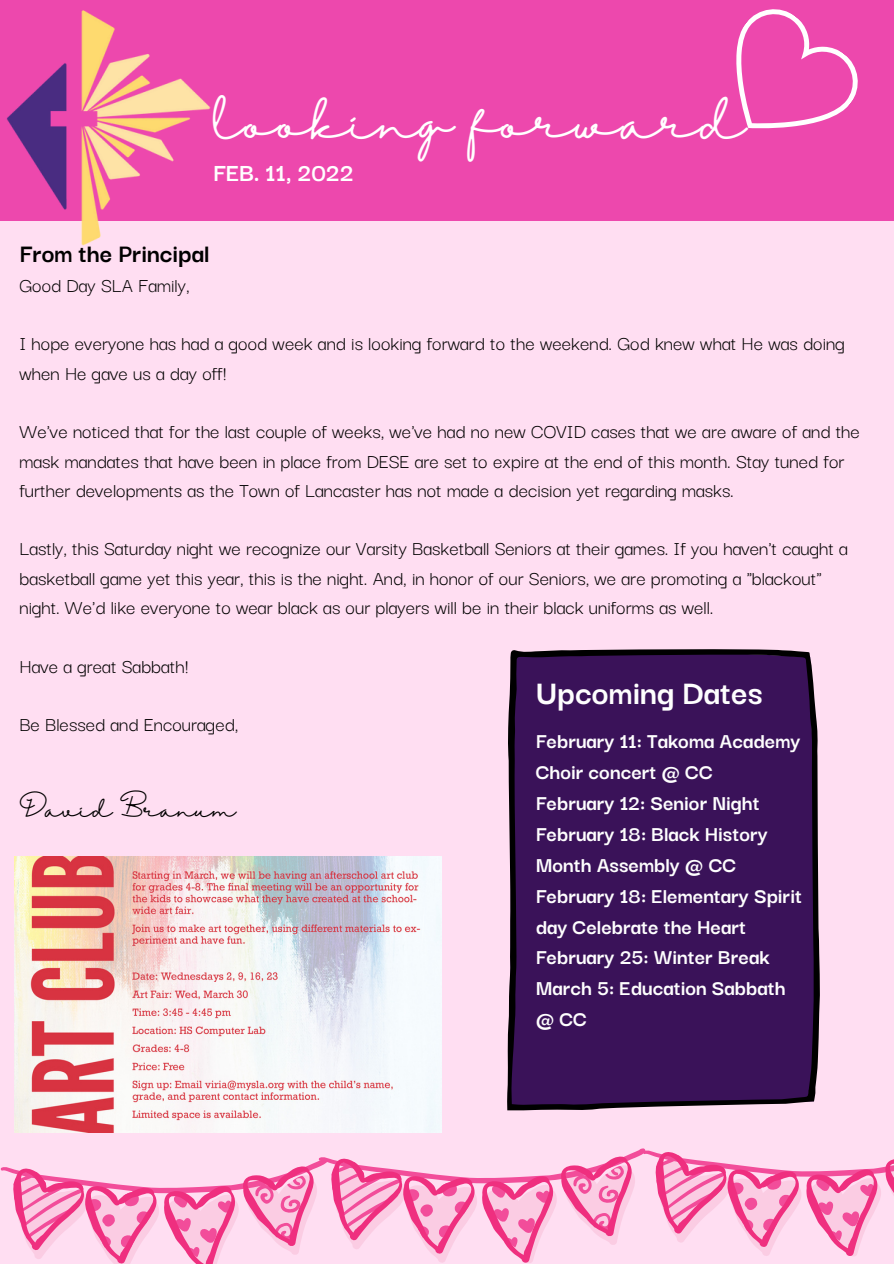
<style>
.page{position:relative;width:894px;height:1264px;background:#fff}
.page>*{position:absolute;margin:0;border:0;box-sizing:border-box;transform-origin:0 0}
.t1{font:48.75px "Halimun";color:#fff}
.t2{font:700 36px "Darker Grotesque";color:#fefefe}
.t3{font:700 27.3px "Darker Grotesque";color:#000}
.t4{font:700 26.7px "Darker Grotesque";color:#fff}
.t5{font:700 22.8px/30.9px "Darker Grotesque";color:#fefefe}
.t6{font:21.15px/29.2px "Darker Grotesque";color:#000}
.t7{font:21.15px "Halimun";color:#000}
</style>
<div class="page">
<div style="left:0;top:0;width:893px;height:1263px;background:#ffdef2"></div>
<div style="left:0;top:0;width:893px;height:221px;background:#ed48ad"></div>
<img style="left:6px;top:10px;width:205px;height:236px">
<svg style="left:736px;top:9px;width:122px;height:120px"></svg>
<svg style="left:507px;top:649px;width:312px;height:461px;background:#3a1557"></svg>
<svg style="left:0;top:1148px;width:893px;height:115px"></svg>
<img style="left:14px;top:856px;width:427px;height:276px">
<p class="t1" style="left:213px;top:94px;width:534px">looking forward</p>
<p class="t4" style="left:213px;top:153px;width:142px">FEB. 11, 2022</p>
<p class="t3" style="left:19px;top:232px;width:191px">From the Principal</p>
<p class="t6" style="left:19px;top:269px;width:172px">Good Day SLA Family,</p>
<p class="t6" style="left:19px;top:327px;width:826px">I hope everyone has had a good week and is looking forward to the weekend. God knew what He was doing when He gave us a day off!</p>
<p class="t6" style="left:19px;top:415px;width:841px">We've noticed that for the last couple of weeks, we've had no new COVID cases that we are aware of and the mask mandates that have been in place from DESE are set to expire at the end of this month. Stay tuned for further developments as the Town of Lancaster has not made a decision yet regarding masks.</p>
<p class="t6" style="left:19px;top:532px;width:829px">Lastly, this Saturday night we recognize our Varsity Basketball Seniors at their games. If you haven't caught a basketball game yet this year, this is the night. And, in honor of our Seniors, we are promoting a "blackout" night. We'd like everyone to wear black as our players will be in their black uniforms as well.</p>
<p class="t6" style="left:19px;top:650px;width:170px">Have a great Sabbath!</p>
<p class="t6" style="left:19px;top:708px;width:220px">Be Blessed and Encouraged,</p>
<p class="t7" style="left:19px;top:797px;width:218px">David Branum</p>
<p class="t2" style="left:535px;top:666px;width:228px">Upcoming Dates</p>
<p class="t5" style="left:535px;top:724px;width:266px">February 11: Takoma Academy<br>Choir concert @ CC</p>
<p class="t5" style="left:535px;top:786px;width:225px">February 12: Senior Night</p>
<p class="t5" style="left:535px;top:816px;width:233px">February 18: Black History<br>Month Assembly @ CC</p>
<p class="t5" style="left:535px;top:878px;width:268px">February 18: Elementary Spirit day Celebrate the Heart</p>
<p class="t5" style="left:535px;top:940px;width:235px">February 25: Winter Break</p>
<p class="t5" style="left:535px;top:971px;width:251px">March 5: Education Sabbath @CC</p>
</div>
